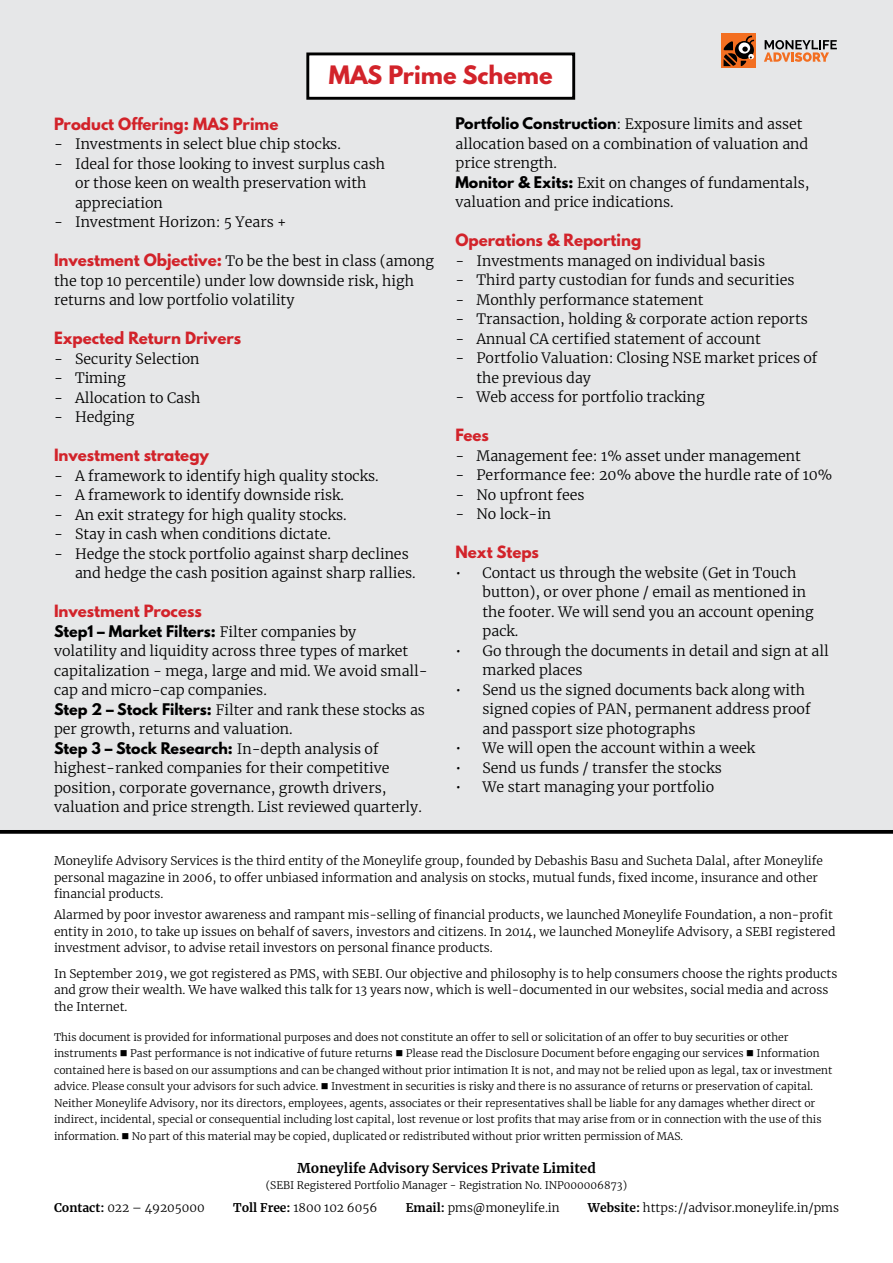
<style>
.page{position:relative;width:893px;height:1263px;background:#fff}
.page>*{position:absolute;margin:0;border:0;box-sizing:border-box;transform-origin:0 0}
.t1{font:700 22.5px "League Spartan";color:#d2232a}
.t2{font:700 15px "League Spartan";color:#d2232a}
.t3{font:300 14.25px/19.5px "Merriweather";color:#000}
.t4{font:700 14.25px "League Spartan";color:#000}
.t5{font:700 13.5px "Merriweather";color:#000}
.t6{font:300 12px/16.5px "Merriweather";color:#000}
.t7{font:300 10.5px/16.5px "Merriweather";color:#000}
.s1{font-family:"League Spartan";font-weight:700;font-size:15px;color:#d2232a}
.s2{font-family:"Merriweather";font-weight:300}
.s3{font-family:"League Spartan";font-weight:700}
.s4{font-weight:700}
</style>
<div class="page">
<div style="left:0;top:0;width:893px;height:832px;background:#e6e7e8"></div>
<svg style="left:0;top:830px;width:893px;height:4px;background:#101010"></svg>
<svg style="left:764px;top:40px;width:73px;height:22px"></svg>
<div style="left:721px;top:34px;width:35px;height:34px;background:#f36f21"></div>
<svg style="left:723px;top:36px;width:31px;height:31px"></svg>
<div style="left:308px;top:54px;width:266px;height:44px;background:#fff"></div>
<div style="left:306px;top:52px;width:269px;height:48px;border:3px solid #000"></div>
<h1 class="t1" style="left:329px;top:58px;width:225px">MAS Prime Scheme</h1>
<p class="t2" style="left:54px;top:112px;width:226px">Product Offering: MAS Prime</p>
<p class="t3" style="left:54px;top:134px;width:288px">- Investments in select blue chip stocks.</p>
<p class="t3" style="left:75px;top:153px;width:311px;text-indent:-21px">- Ideal for those looking to invest surplus cash or those keen on wealth preservation with appreciation</p>
<p class="t3" style="left:54px;top:212px;width:234px">- Investment Horizon: 5 Years +</p>
<p class="t3" style="left:54px;top:251px;width:382px"><span class="s1">Investment Objective:</span> To be the best in class (among the top 10 percentile) under low downside risk, high returns and low portfolio volatility</p>
<p class="t2" style="left:54px;top:326px;width:189px">Expected Return Drivers</p>
<p class="t3" style="left:54px;top:348px;width:147px">- Security Selection</p>
<p class="t3" style="left:54px;top:368px;width:73px">- Timing</p>
<p class="t3" style="left:54px;top:387px;width:148px">- Allocation to Cash</p>
<p class="t3" style="left:54px;top:407px;width:82px">- Hedging</p>
<p class="t2" style="left:54px;top:443px;width:157px">Investment strategy</p>
<p class="t3" style="left:54px;top:465px;width:326px">- A framework to identify high quality stocks.</p>
<p class="t3" style="left:54px;top:485px;width:291px">- A framework to identify downside risk.</p>
<p class="t3" style="left:54px;top:504px;width:294px">- An exit strategy for high quality stocks.</p>
<p class="t3" style="left:54px;top:524px;width:278px">- Stay in cash when conditions dictate.</p>
<p class="t3" style="left:75px;top:543px;width:342px;text-indent:-21px">- Hedge the stock portfolio against sharp declines and hedge the cash position against sharp rallies.</p>
<p class="t2" style="left:54px;top:599px;width:149px">Investment Process</p>
<p class="t4" style="left:54px;top:620px;width:304px">Step1 – Market Filters: <span class="s2">Filter companies by</span></p>
<p class="t3" style="left:54px;top:641px;width:375px">volatility and liquidity across three types of market capitalization - mega, large and mid. We avoid small&shy;cap and micro-cap companies.<br><span class="s3">Step 2 – Stock Filters:</span> Filter and rank these stocks as per growth, returns and valuation.</p>
<p class="t4" style="left:54px;top:737px;width:326px">Step 3 – Stock Research: <span class="s2">In-depth analysis of</span></p>
<p class="t3" style="left:54px;top:758px;width:369px">highest-ranked companies for their competitive position, corporate governance, growth drivers, valuation and price strength. List reviewed quarterly.</p>
<p class="t3" style="left:455px;top:114px;width:356px"><span class="s3">Portfolio Construction</span>: Exposure limits and asset allocation based on a combination of valuation and price strength.<br><span class="s3">Monitor &amp; Exits:</span> Exit on changes of fundamentals, valuation and price indications.</p>
<p class="t2" style="left:455px;top:228px;width:187px">Operations &amp; Reporting</p>
<p class="t3" style="left:455px;top:250px;width:311px">- Investments managed on individual basis</p>
<p class="t3" style="left:455px;top:270px;width:340px">- Third party custodian for funds and securities</p>
<p class="t3" style="left:455px;top:289px;width:250px">- Monthly performance statement</p>
<p class="t3" style="left:455px;top:309px;width:354px">- Transaction, holding &amp; corporate action reports</p>
<p class="t3" style="left:455px;top:328px;width:307px">- Annual CA certified statement of account</p>
<p class="t3" style="left:476px;top:348px;width:343px;text-indent:-21px">- Portfolio Valuation: Closing NSE market prices of the previous day</p>
<p class="t3" style="left:455px;top:387px;width:251px">- Web access for portfolio tracking</p>
<p class="t2" style="left:455px;top:423px;width:35px">Fees</p>
<p class="t3" style="left:455px;top:445px;width:347px">- Management fee: 1% asset under management</p>
<p class="t3" style="left:455px;top:465px;width:378px">- Performance fee: 20% above the hurdle rate of 10%</p>
<p class="t3" style="left:455px;top:484px;width:131px">- No upfront fees</p>
<p class="t3" style="left:455px;top:504px;width:97px">- No lock-in</p>
<p class="t2" style="left:455px;top:540px;width:85px">Next Steps</p>
<p class="t3" style="left:482px;top:562px;width:332px;text-indent:-27px">• Contact us through the website (Get in Touch button), or over phone / email as mentioned in the footer. We will send you an account opening pack.</p>
<p class="t3" style="left:482px;top:640px;width:348px;text-indent:-27px">• Go through the documents in detail and sign at all marked places</p>
<p class="t3" style="left:482px;top:679px;width:330px;text-indent:-27px">• Send us the signed documents back along with signed copies of PAN, permanent address proof and passport size photographs</p>
<p class="t3" style="left:455px;top:738px;width:301px">• We will open the account within a week</p>
<p class="t3" style="left:455px;top:757px;width:268px">• Send us funds / transfer the stocks</p>
<p class="t3" style="left:455px;top:777px;width:260px">• We start managing your portfolio</p>
<p class="t6" style="left:54px;top:852px;width:771px">Moneylife Advisory Services is the third entity of the Moneylife group, founded by Debashis Basu and Sucheta Dalal, after Moneylife personal magazine in 2006, to offer unbiased information and analysis on stocks, mutual funds, fixed income, insurance and other financial products.</p>
<p class="t6" style="left:54px;top:906px;width:783px">Alarmed by poor investor awareness and rampant mis-selling of financial products, we launched Moneylife Foundation, a non-profit entity in 2010, to take up issues on behalf of savers, investors and citizens. In 2014, we launched Moneylife Advisory, a SEBI registered investment advisor, to advise retail investors on personal finance products.</p>
<p class="t6" style="left:54px;top:965px;width:785px">In September 2019, we got registered as PMS, with SEBI. Our objective and philosophy is to help consumers choose the rights products and grow their wealth. We have walked this talk for 13 years now, which is well-documented in our websites, social media and across the Internet.</p>
<p class="t7" style="left:54px;top:1028px;width:780px">This document is provided for informational purposes and does not constitute an offer to sell or solicitation of an offer to buy securities or other instruments ■ Past performance is not indicative of future returns ■ Please read the Disclosure Document before engaging our services ■ Information contained here is based on our assumptions and can be changed without prior intimation It is not, and may not be relied upon as legal, tax or investment advice. Please consult your advisors for such advice. ■ Investment in securities is risky and there is no assurance of returns or preservation of capital.<br>Neither Moneylife Advisory, nor its directors, employees, agents, associates or their representatives shall be liable for any damages whether direct or indirect, incidental, special or consequential including lost capital, lost revenue or lost profits that may arise from or in connection with the use of this information. ■ No part of this material may be copied, duplicated or redistributed without prior written permission of MAS.</p>
<p class="t5" style="left:297px;top:1159px;width:300px">Moneylife Advisory Services Private Limited</p>
<p class="t7" style="left:266px;top:1177px;width:363px">(SEBI Registered Portfolio Manager - Registration No. INP000006873)</p>
<p class="t6" style="left:54px;top:1199px;width:152px"><span class="s4">Contact:</span> 022 – 49205000</p>
<p class="t6" style="left:233px;top:1199px;width:146px"><span class="s4">Toll Free:</span> 1800 102 6056</p>
<p class="t6" style="left:406px;top:1199px;width:155px"><span class="s4">Email:</span> pms@moneylife.in</p>
<p class="t6" style="left:588px;top:1199px;width:253px"><span class="s4">Website:</span> https://advisor.moneylife.in/pms</p>
</div>
